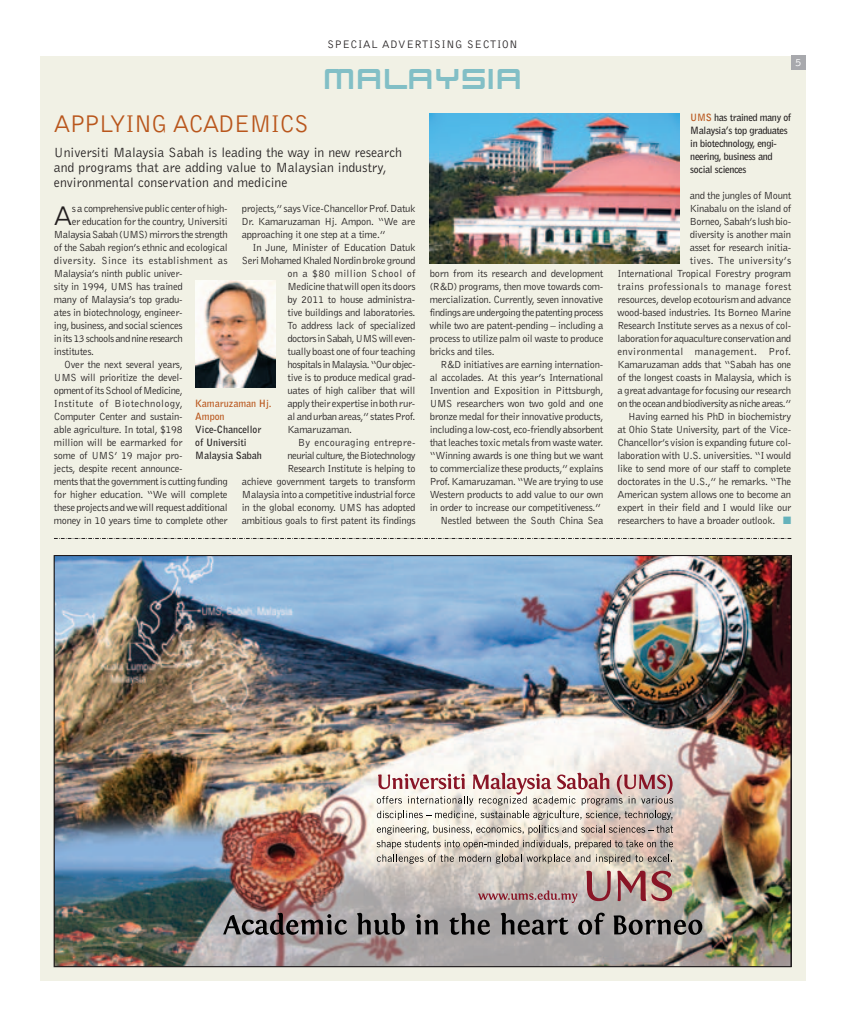
<style>
.page{position:relative;width:858px;height:1036px;background:#fff}
.page>*{position:absolute;margin:0;border:0;box-sizing:border-box;transform-origin:0 0}
.t1{font:27.88px "Bell Gothic BT";color:#231f20}
.t2{font:25px "Bell Gothic BT";letter-spacing:-.04em;color:#b9561c}
.t3{font:20px "Beast Machines Normal";letter-spacing:.15em;color:#82bfc6}
.t4{font:13.75px/15px "Bell Gothic BT";letter-spacing:-.005em;color:#231f20}
.t5{font:11.25px "Bell Gothic BT";letter-spacing:.055em;color:#231f20}
.t6{font:11.25px "Bell Gothic BT";color:#fff}
.t7{font:10.62px/13px "Bell Gothic BT";letter-spacing:-.03em;color:#231f20;text-align:right}
.t8{font:10.62px "Bell Gothic BT";letter-spacing:-.055em;color:#231f20}
.t9{font:10.62px "Bell Gothic BT";letter-spacing:.03em;color:#231f20}
.t10{font:10.62px "Bell Gothic BT";letter-spacing:-.05em;color:#231f20}
.t11{font:10.62px "Bell Gothic BT";letter-spacing:-.01em;color:#231f20}
.t12{font:10.62px "Bell Gothic BT";letter-spacing:.015em;color:#231f20}
.t13{font:10.62px "Bell Gothic BT";letter-spacing:.025em;color:#231f20}
.t14{font:700 10px/13px "Bell Gothic BT";letter-spacing:-.03em;color:#231f20}
.t15{font:700 10px/13px "Bell Gothic BT";color:#231f20}
.s1{color:#b9561c}
.s2{color:#64b2bb}
</style>
<div class="page">
<img style="left:40px;top:55px;width:766px;height:926px">
<p class="t2" style="left:54px;top:115px;width:257px">APPLYING ACADEMICS</p>
<p class="t5" style="left:327px;top:40px;width:192px">SPECIAL ADVERTISING SECTION</p>
<p class="t3" style="left:324px;top:71px;width:198px">MALAYSIA</p>
<p class="t4" style="left:54px;top:146px;width:349px">Universiti Malaysia Sabah is leading the way in new research and programs that are adding value to Malaysian industry, environmental conservation and medicine</p>
<p class="t7" style="left:242px;top:202px;width:175px">projects,” says Vice-Chancellor Prof. Datuk</p>
<p class="t7" style="left:242px;top:215px;width:175px">Dr. Kamaruzaman Hj. Ampon. “We are</p>
<p class="t7" style="left:242px;top:228px;width:145px">approaching it one step at a time.”</p>
<p class="t7" style="left:252px;top:241px;width:164px">In June, Minister of Education Datuk</p>
<p class="t7" style="left:242px;top:254px;width:175px">Seri Mohamed Khaled Nordin broke ground</p>
<p class="t13" style="left:287px;top:269px;width:129px">on a $80 million School of</p>
<p class="t7" style="left:287px;top:280px;width:129px">Medicine that will open its doors</p>
<p class="t7" style="left:287px;top:293px;width:129px">by 2011 to house administra-</p>
<p class="t7" style="left:287px;top:306px;width:129px">tive buildings and laboratories.</p>
<p class="t7" style="left:287px;top:319px;width:129px">To address lack of specialized</p>
<p class="t10" style="left:287px;top:334px;width:129px">doctors in Sabah, UMS will even-</p>
<p class="t7" style="left:287px;top:345px;width:129px">tually boast one of four teaching</p>
<p class="t8" style="left:287px;top:360px;width:129px">hospitals in Malaysia. “Our objec-</p>
<p class="t7" style="left:287px;top:371px;width:129px">tive is to produce medical grad-</p>
<p class="t7" style="left:287px;top:384px;width:129px">uates of high caliber that will</p>
<p class="t7" style="left:287px;top:397px;width:129px">apply their expertise in both rur-</p>
<p class="t7" style="left:287px;top:410px;width:129px">al and urban areas,” states Prof.</p>
<p class="t7" style="left:287px;top:423px;width:66px">Kamaruzaman.</p>
<p class="t12" style="left:298px;top:438px;width:119px">By encouraging entrepre-</p>
<p class="t8" style="left:287px;top:451px;width:129px">neurial culture, the Biotechnology</p>
<p class="t7" style="left:287px;top:462px;width:129px">Research Institute is helping to</p>
<p class="t7" style="left:242px;top:475px;width:175px">achieve government targets to transform</p>
<p class="t7" style="left:242px;top:488px;width:175px">Malaysia into a competitive industrial force</p>
<p class="t7" style="left:242px;top:501px;width:175px">in the global economy. UMS has adopted</p>
<p class="t7" style="left:242px;top:514px;width:175px">ambitious goals to first patent its findings</p>
<p class="t1" style="left:54px;top:206px;width:20px">A</p>
<p class="t7" style="left:72px;top:202px;width:157px">s a comprehensive public center of high-</p>
<p class="t7" style="left:72px;top:215px;width:157px">er education for the country, Universiti</p>
<p class="t7" style="left:54px;top:228px;width:175px">Malaysia Sabah (UMS) mirrors the strength</p>
<p class="t7" style="left:54px;top:241px;width:175px">of the Sabah region’s ethnic and ecological</p>
<p class="t9" style="left:54px;top:256px;width:175px">diversity. Since its establishment as</p>
<p class="t7" style="left:54px;top:267px;width:130px">Malaysia’s ninth public univer-</p>
<p class="t7" style="left:54px;top:280px;width:130px">sity in 1994, UMS has trained</p>
<p class="t7" style="left:54px;top:293px;width:130px">many of Malaysia’s top gradu-</p>
<p class="t7" style="left:54px;top:306px;width:130px">ates in biotechnology, engineer-</p>
<p class="t7" style="left:54px;top:319px;width:130px">ing, business, and social sciences</p>
<p class="t10" style="left:54px;top:334px;width:130px">in its 13 schools and nine research</p>
<p class="t7" style="left:54px;top:345px;width:42px">institutes.</p>
<p class="t7" style="left:65px;top:358px;width:120px">Over the next several years,</p>
<p class="t7" style="left:54px;top:371px;width:130px">UMS will prioritize the devel-</p>
<p class="t7" style="left:54px;top:384px;width:130px">opment of its School of Medicine,</p>
<p class="t9" style="left:54px;top:399px;width:130px">Institute of Biotechnology,</p>
<p class="t7" style="left:54px;top:410px;width:130px">Computer Center and sustain-</p>
<p class="t7" style="left:54px;top:423px;width:130px">able agriculture. In total, $198</p>
<p class="t7" style="left:54px;top:436px;width:130px">million will be earmarked for</p>
<p class="t7" style="left:54px;top:449px;width:130px">some of UMS’ 19 major pro-</p>
<p class="t7" style="left:54px;top:462px;width:130px">jects, despite recent announce-</p>
<p class="t7" style="left:54px;top:475px;width:175px">ments that the government is cutting funding</p>
<p class="t7" style="left:54px;top:488px;width:175px">for higher education. “We will complete</p>
<p class="t7" style="left:54px;top:501px;width:175px">these projects and we will request additional</p>
<p class="t7" style="left:54px;top:514px;width:175px">money in 10 years time to complete other</p>
<p class="t15" style="left:195px;top:397px;width:78px"><span class="s1">Kamaruzaman Hj.<br>Ampon<br></span>Vice-Chancellor of Universiti<br>Malaysia Sabah</p>
<p class="t7" style="left:430px;top:267px;width:175px">born from its research and development</p>
<p class="t7" style="left:430px;top:280px;width:175px">(R&amp;D) programs, then move towards com-</p>
<p class="t7" style="left:430px;top:293px;width:175px">mercialization. Currently, seven innovative</p>
<p class="t7" style="left:430px;top:306px;width:175px">findings are undergoing the patenting process</p>
<p class="t7" style="left:430px;top:319px;width:175px">while two are patent-pending – including a</p>
<p class="t7" style="left:430px;top:332px;width:175px">process to utilize palm oil waste to produce</p>
<p class="t7" style="left:430px;top:345px;width:66px">bricks and tiles.</p>
<p class="t7" style="left:440px;top:358px;width:164px">R&amp;D initiatives are earning internation-</p>
<p class="t7" style="left:430px;top:371px;width:175px">al accolades. At this year’s International</p>
<p class="t11" style="left:430px;top:386px;width:175px">Invention and Exposition in Pittsburgh,</p>
<p class="t7" style="left:430px;top:397px;width:175px">UMS researchers won two gold and one</p>
<p class="t7" style="left:430px;top:410px;width:175px">bronze medal for their innovative products,</p>
<p class="t7" style="left:430px;top:423px;width:175px">including a low-cost, eco-friendly absorbent</p>
<p class="t7" style="left:430px;top:436px;width:175px">that leaches toxic metals from waste water.</p>
<p class="t7" style="left:430px;top:449px;width:175px">“Winning awards is one thing but we want</p>
<p class="t7" style="left:430px;top:462px;width:175px">to commercialize these products,” explains</p>
<p class="t7" style="left:430px;top:475px;width:175px">Prof. Kamaruzaman. “We are trying to use</p>
<p class="t7" style="left:430px;top:488px;width:175px">Western products to add value to our own</p>
<p class="t7" style="left:430px;top:501px;width:173px">in order to increase our competitiveness.”</p>
<p class="t7" style="left:440px;top:514px;width:164px">Nestled between the South China Sea</p>
<p class="t6" style="left:795px;top:58px;width:8px">5</p>
<p class="t14" style="left:690px;top:111px;width:102px"><span class="s1">UMS</span> has trained many of<br>Malaysia’s top graduates in biotechnology, engi&shy;neering, business and social sciences</p>
<p class="t7" style="left:617px;top:189px;width:175px">and the jungles of Mount<br>Kinabalu on the island of<br>Borneo, Sabah’s lush bio-<br>diversity is another main<br>asset for research initia-<br>tives. The university’s<br>International Tropical Forestry program trains professionals to manage forest resources, develop ecotourism and advance wood-based industries. Its Borneo Marine Research Institute serves as a nexus of col&shy;laboration for aquaculture conservation and environmental management. Prof.<br>Kamaruzaman adds that “Sabah has one of the longest coasts in Malaysia, which is a great advantage for focusing our research on the ocean and biodiversity as niche areas.” Having earned his PhD in biochemistry at Ohio State University, part of the Vice-Chancellor’s vision is expanding future col&shy;laboration with U.S. universities. “I would like to send more of our staff to complete doctorates in the U.S.,” he remarks. “The American system allows one to become an expert in their field and I would like our researchers to have a broader outlook. <span class="s2">■</span></p>
</div>
